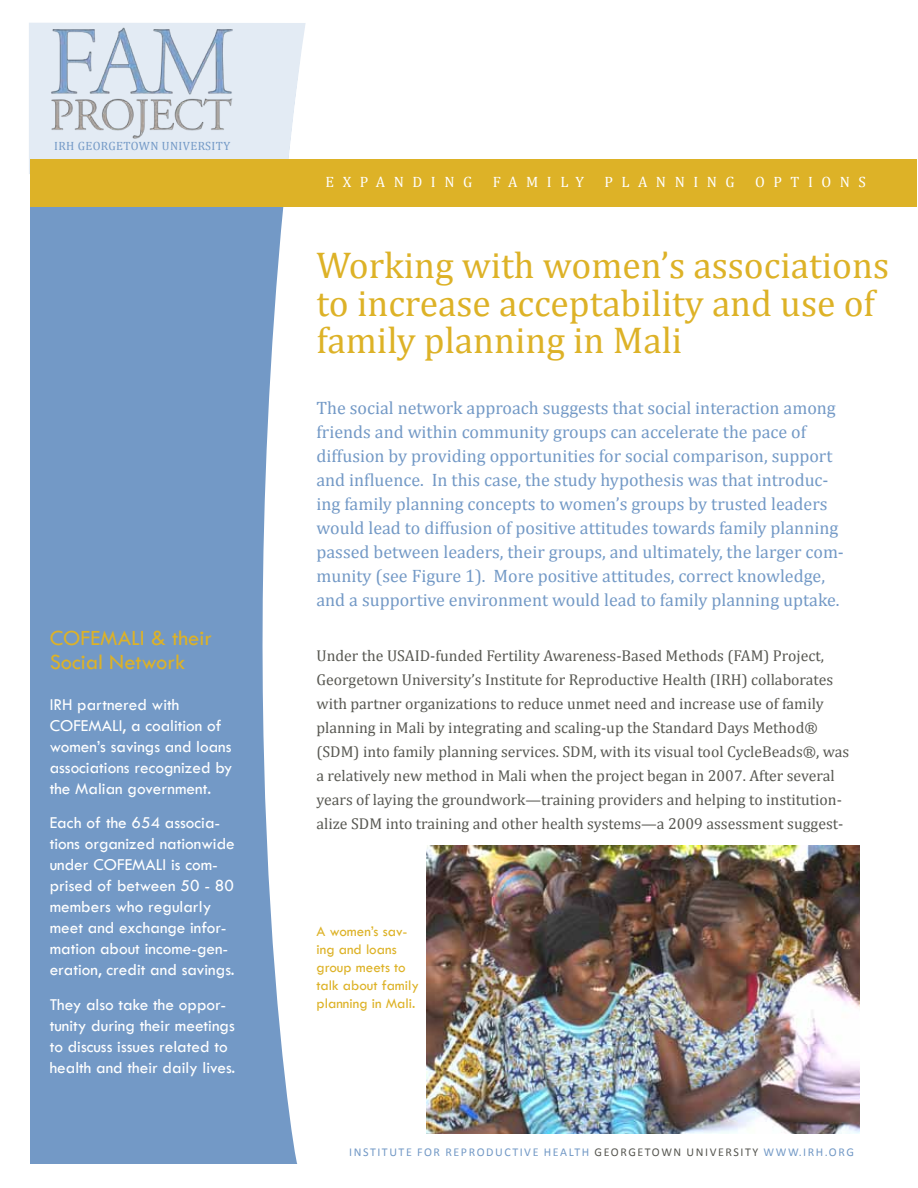
<style>
.page{position:relative;width:918px;height:1188px;background:#fff}
.page>*{position:absolute;margin:0;border:0;box-sizing:border-box;transform-origin:0 0}
.t1{font:37.5px/37.5px "Cambria";color:#ddb227}
.t2{font:22.5px/24px "Tw Cen";color:#ddb227}
.t3{font:18px/24px "Cambria";color:#7399c6}
.t4{font:17.25px/21px "Tw Cen";color:#fff}
.t5{font:15.75px/24px "Cambria";color:#585852}
.t6{font:15px/18px "Tw Cen";color:#ddb227}
.t7{font:15px "Cambria";letter-spacing:.57em;color:#fff}
.t8{font:12px "Calibri";letter-spacing:.13em;color:#7399c6}
.t9{font:12px "Cambria";letter-spacing:.03em;color:#7399c6}
.s1{color:#585852}
</style>
<div class="page">
<svg style="left:30px;top:207px;width:268px;height:957px;background:#7fa2cb"></svg>
<svg style="left:29px;top:23px;width:277px;height:151px;background:#e5ecf4"></svg>
<img style="left:51px;top:28px;width:182px;height:113px">
<div style="left:30px;top:159px;width:886px;height:48px;background:#ddb227"></div>
<img style="left:427px;top:846px;width:432px;height:288px">
<p class="t9" style="left:54px;top:139px;width:177px">IRH GEORGETOWN UNIVERSITY</p>
<h2 class="t2" style="left:50px;top:626px;width:164px">COFEMALI &amp; their<br>Social Network</h2>
<p class="t4" style="left:50px;top:694px;width:184px">IRH partnered with<br>COFEMALI, a coalition of women’s savings and loans associations recognized by the Malian government.</p>
<p class="t4" style="left:50px;top:812px;width:187px">Each of the 654 associa&shy;tions organized nationwide under COFEMALI is com&shy;prised of between 50 - 80 members who regularly meet and exchange infor&shy;mation about income-gen&shy;eration, credit and savings.</p>
<p class="t4" style="left:50px;top:994px;width:187px">They also take the oppor&shy;tunity during their meetings to discuss issues related to health and their daily lives.</p>
<p class="t7" style="left:326px;top:173px;width:148px">EXPANDING</p>
<p class="t7" style="left:493px;top:173px;width:93px">FAMILY</p>
<p class="t7" style="left:604px;top:173px;width:132px">PLANNING</p>
<p class="t7" style="left:755px;top:173px;width:112px">OPTIONS</p>
<h1 class="t1" style="left:316px;top:247px;width:574px">Working with women’s associations to increase acceptability and use of family planning in Mali</h1>
<p class="t3" style="left:316px;top:396px;width:529px">The social network approach suggests that social interaction among friends and within community groups can accelerate the pace of diffusion by providing opportunities for social comparison, support and influence. In this case, the study hypothesis was that introduc&shy;ing family planning concepts to women’s groups by trusted leaders would lead to diffusion of positive attitudes towards family planning passed between leaders, their groups, and ultimately, the larger com&shy;munity (see Figure 1). More positive attitudes, correct knowledge, and a supportive environment would lead to family planning uptake.</p>
<p class="t5" style="left:316px;top:644px;width:534px">Under the USAID-funded Fertility Awareness-Based Methods (FAM) Project, Georgetown University’s Institute for Reproductive Health (IRH) collaborates with partner organizations to reduce unmet need and increase use of family planning in Mali by integrating and scaling-up the Standard Days Method® (SDM) into family planning services. SDM, with its visual tool CycleBeads®, was a relatively new method in Mali when the project began in 2007. After several years of laying the groundwork—training providers and helping to institution&shy;alize SDM into training and other health systems—a 2009 assessment suggest-</p>
<p class="t6" style="left:316px;top:922px;width:104px">A women’s sav&shy;ing and loans group meets to talk about family planning in Mali.</p>
<p class="t8" style="left:349px;top:1144px;width:506px">INSTITUTE FOR REPRODUCTIVE HEALTH <span class="s1">GEORGETOWN UNIVERSITY</span> WWW.IRH.ORG</p>
</div>
